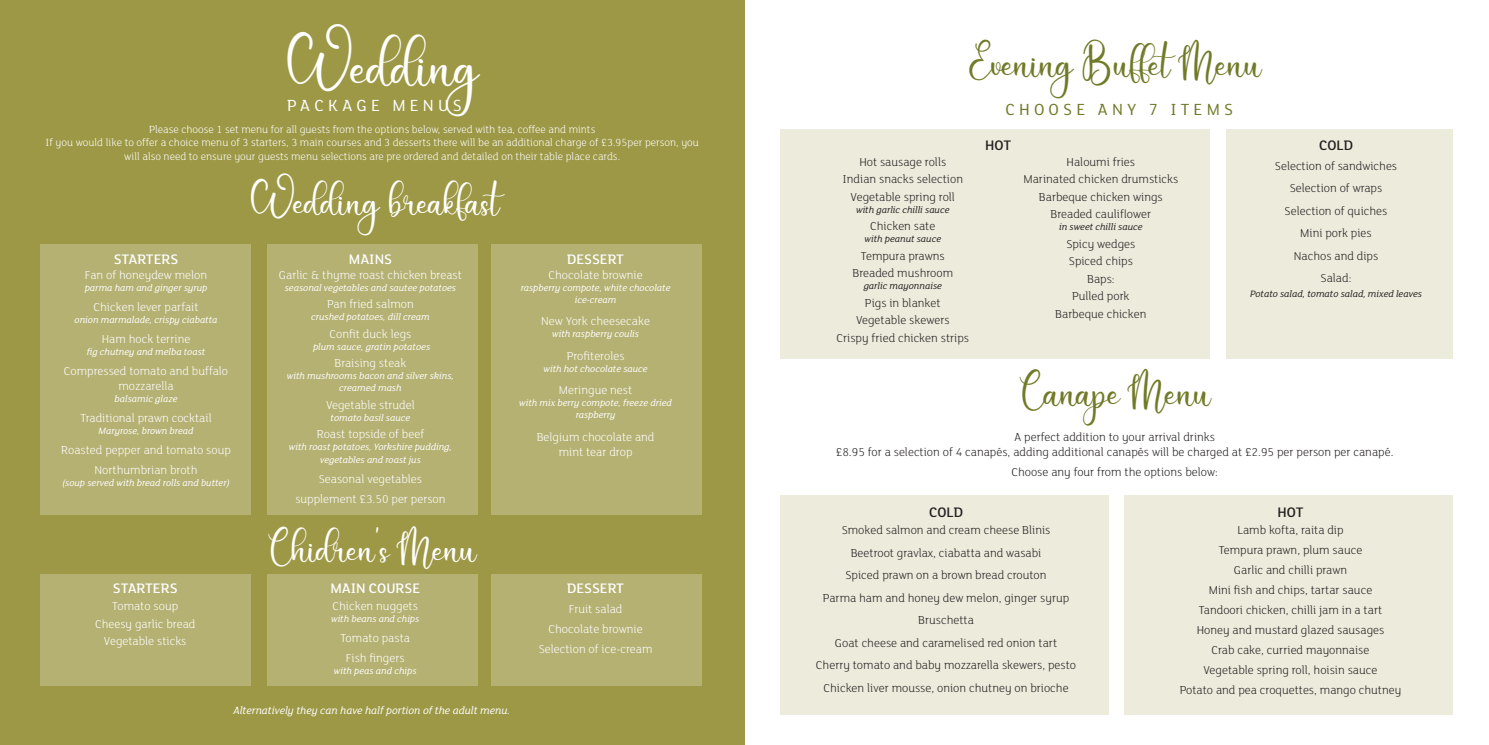
<style>
.page{position:relative;width:1489px;height:745px;background:#fff}
.page>*{position:absolute;margin:0;border:0;box-sizing:border-box;transform-origin:0 0}
.t1{font:44.62px "Wedding";color:#fff}
.t2{font:31.25px "Wedding";color:#717a27}
.t3{font:30px "Wedding";color:#fff}
.t4{font:17.5px "FS Lola";letter-spacing:.24em;color:#717a27}
.t5{font:17.5px "FS Lola";letter-spacing:.24em;color:#fff}
.t6{font:500 15px "FS Lola";color:#fff}
.t7{font:500 15px "FS Lola";color:#231f20}
.t8{font:300 12.5px/22.5px "FS Lola";color:#231f20;text-align:center}
.t9{font:300 12.5px/20px "FS Lola";color:#fff;text-align:center}
.t10{font:300 11.25px/13.5px "FS Lola";color:#fff;text-align:center}
.t11{font:italic 11.25px "FS Lola";color:#fff}
.t12{font:italic 10px/12px "FS Lola";color:#fff;text-align:center}
.t13{font:italic 10px "FS Lola";color:#231f20}
</style>
<div class="page">
<div style="left:780px;top:495px;width:329px;height:219px;background:#ecebdc"></div>
<div style="left:1123px;top:495px;width:329px;height:219px;background:#ecebdc"></div>
<div style="left:0;top:0;width:744px;height:744px;background:#9d9846"></div>
<div style="left:40px;top:244px;width:211px;height:270px;background:#b5b173"></div>
<div style="left:40px;top:574px;width:211px;height:111px;background:#b5b173"></div>
<div style="left:267px;top:244px;width:210px;height:270px;background:#b5b173"></div>
<div style="left:267px;top:574px;width:210px;height:111px;background:#b5b173"></div>
<div style="left:491px;top:244px;width:211px;height:270px;background:#b5b173"></div>
<div style="left:491px;top:574px;width:211px;height:111px;background:#b5b173"></div>
<div style="left:780px;top:129px;width:430px;height:229px;background:#ecebdc"></div>
<div style="left:1225px;top:129px;width:227px;height:229px;background:#ecebdc"></div>
<h1 class="t1" style="left:287px;top:41px;width:193px">Weddin g</h1>
<h3 class="t5" style="left:287px;top:94px;width:176px">PACKAGE MENUS</h3>
<p class="t10" style="left:46px;top:122px;width:654px">Please choose 1 set menu for all guests from the options below, served with tea, coffee and mints<br>If you would like to offer a choice menu of 3 starters, 3 main courses and 3 desserts there will be an additional charge of £3.95per person, you will also need to ensure your guests menu selections are pre ordered and detailed on their table place cards.</p>
<p class="t6" style="left:114px;top:249px;width:66px">STARTERS</p>
<p class="t9" style="left:85px;top:264px;width:124px">Fan of honeydew melon</p>
<p class="t12" style="left:85px;top:281px;width:124px">parma ham and ginger syrup</p>
<p class="t9" style="left:93px;top:296px;width:107px">Chicken lever parfait</p>
<p class="t12" style="left:75px;top:313px;width:144px">onion marmalade, crispy ciabatta</p>
<p class="t9" style="left:102px;top:328px;width:90px">Ham hock terrine</p>
<p class="t12" style="left:87px;top:345px;width:120px">fig chutney and melba toast</p>
<p class="t9" style="left:64px;top:362px;width:166px;line-height:15px">Compressed tomato and buffalo mozzarella</p>
<p class="t12" style="left:115px;top:392px;width:64px">balsamic glaze</p>
<p class="t9" style="left:80px;top:407px;width:133px">Traditional prawn cocktail</p>
<p class="t12" style="left:99px;top:424px;width:96px">Maryrose, brown bread</p>
<p class="t9" style="left:61px;top:439px;width:171px">Roasted pepper and tomato soup<br>Northumbrian broth</p>
<p class="t12" style="left:62px;top:476px;width:169px">(soup served with bread rolls and butter)</p>
<p class="t6" style="left:113px;top:577px;width:66px">STARTERS</p>
<p class="t9" style="left:95px;top:596px;width:102px;line-height:17.5px">Tomato soup<br>Cheesy garlic bread<br>Vegetable sticks</p>
<h3 class="t3" style="left:251px;top:185px;width:251px">Weddin g breakfast</h3>
<p class="t6" style="left:349px;top:249px;width:45px">MAINS</p>
<p class="t9" style="left:279px;top:264px;width:184px">Garlic &amp; thyme roast chicken breast</p>
<p class="t12" style="left:285px;top:281px;width:173px">seasonal vegetables and sautee potatoes</p>
<p class="t9" style="left:327px;top:293px;width:88px">Pan fried salmon</p>
<p class="t12" style="left:311px;top:310px;width:120px">crushed potatoes, dill cream</p>
<p class="t9" style="left:329px;top:323px;width:83px">Confit duck legs</p>
<p class="t12" style="left:313px;top:340px;width:119px">plum sauce, gratin potatoes</p>
<p class="t9" style="left:334px;top:352px;width:73px">Braising steak</p>
<p class="t12" style="left:287px;top:369px;width:169px">with mushrooms bacon and silver skins, creamed mash</p>
<p class="t9" style="left:326px;top:394px;width:90px">Vegetable strudel</p>
<p class="t12" style="left:330px;top:411px;width:81px">tomato basil sauce</p>
<p class="t9" style="left:317px;top:423px;width:109px">Roast topside of beef</p>
<p class="t12" style="left:289px;top:440px;width:164px;line-height:12.5px">with roast potatoes, Yorkshire pudding, vegetables and roast jus</p>
<p class="t9" style="left:295px;top:468px;width:152px">Seasonal vegetables supplement £3.50 per person</p>
<h3 class="t3" style="left:267px;top:531px;width:212px">Chidren’s Menu</h3>
<p class="t6" style="left:330px;top:577px;width:91px">MAIN COURSE</p>
<p class="t9" style="left:332px;top:595px;width:87px">Chicken nuggets</p>
<p class="t12" style="left:331px;top:612px;width:90px">with beans and chips</p>
<p class="t9" style="left:340px;top:627px;width:71px">Tomato pasta<br>Fish fingers</p>
<p class="t12" style="left:334px;top:664px;width:84px">with peas and chips</p>
<p class="t6" style="left:567px;top:249px;width:58px">DESSERT</p>
<p class="t9" style="left:548px;top:264px;width:96px">Chocolate brownie</p>
<p class="t12" style="left:520px;top:281px;width:151px">raspberry compote, white chocolate ice-cream</p>
<p class="t9" style="left:541px;top:310px;width:110px">New York cheesecake</p>
<p class="t12" style="left:552px;top:327px;width:88px">with raspberry coulis</p>
<p class="t9" style="left:566px;top:345px;width:59px">Profiteroles</p>
<p class="t12" style="left:543px;top:362px;width:106px">with hot chocolate sauce</p>
<p class="t9" style="left:559px;top:379px;width:75px">Meringue nest</p>
<p class="t12" style="left:519px;top:396px;width:154px">with mix berry compote, freeze dried raspberry</p>
<p class="t9" style="left:536px;top:428px;width:119px;line-height:15px">Belgium chocolate and mint tear drop</p>
<p class="t6" style="left:567px;top:577px;width:58px">DESSERT</p>
<p class="t9" style="left:538px;top:597px;width:115px">Fruit salad<br>Chocolate brownie<br>Selection of ice-cream</p>
<p class="t11" style="left:233px;top:702px;width:278px">Alternatively they can have half portion of the adult menu.</p>
<h2 class="t2" style="left:969px;top:46px;width:294px">Evening Buffet Menu</h2>
<p class="t8" style="left:842px;top:152px;width:122px;line-height:17.5px">Hot sausage rolls<br>Indian snacks selection<br>Vegetable spring roll</p>
<p class="t13" style="left:856px;top:203px;width:95px">with garlic chilli sauce</p>
<p class="t8" style="left:870px;top:214px;width:67px">Chicken sate</p>
<p class="t13" style="left:864px;top:232px;width:78px">with peanut sauce</p>
<p class="t8" style="left:852px;top:246px;width:102px;line-height:17.5px">Tempura prawns<br>Breaded mushroom</p>
<p class="t13" style="left:863px;top:279px;width:80px">garlic mayonnaise</p>
<p class="t8" style="left:836px;top:293px;width:134px;line-height:17.5px">Pigs in blanket<br>Vegetable skewers<br>Crispy fried chicken strips</p>
<h3 class="t4" style="left:1005px;top:98px;width:229px">CHOOSE ANY 7 ITEMS</h3>
<p class="t7" style="left:985px;top:135px;width:28px">HOT</p>
<p class="t8" style="left:1023px;top:152px;width:156px;line-height:17.5px">Haloumi fries<br>Marinated chicken drumsticks<br>Barbeque chicken wings<br>Breaded cauliflower</p>
<p class="t13" style="left:1059px;top:220px;width:85px">in sweet chilli sauce</p>
<p class="t8" style="left:1055px;top:234px;width:93px;line-height:17.5px">Spicy wedges<br>Spiced chips<br>Baps:<br>Pulled pork<br>Barbeque chicken</p>
<h2 class="t2" style="left:1017px;top:375px;width:195px">Canapé Menu</h2>
<p class="t7" style="left:1318px;top:135px;width:35px">COLD</p>
<p class="t8" style="left:1274px;top:154px;width:124px">Selection of sandwiches<br>Selection of wraps<br>Selection of quiches<br>Mini pork pies<br>Nachos and dips<br>Salad:</p>
<p class="t13" style="left:1249px;top:287px;width:173px">Potato salad, tomato salad, mixed leaves</p>
<p class="t8" style="left:835px;top:429px;width:559px;line-height:15px">A perfect addition to your arrival drinks<br>£8.95 for a selection of 4 canapés, adding additional canapés will be charged at £2.95 per person per canapé.</p>
<p class="t8" style="left:1011px;top:460px;width:208px">Choose any four from the options below:</p>
<p class="t7" style="left:929px;top:501px;width:35px">COLD</p>
<p class="t8" style="left:816px;top:518px;width:262px">Smoked salmon and cream cheese Blinis<br>Beetroot gravlax, ciabatta and wasabi<br>Spiced prawn on a brown bread crouton<br>Parma ham and honey dew melon, ginger syrup Bruschetta<br>Goat cheese and caramelised red onion tart<br>Cherry tomato and baby mozzarella skewers, pesto Chicken liver mousse, onion chutney on brioche</p>
<p class="t7" style="left:1277px;top:501px;width:28px">HOT</p>
<p class="t8" style="left:1179px;top:519px;width:223px;line-height:20px">Lamb kofta, raita dip<br>Tempura prawn, plum sauce<br>Garlic and chilli prawn<br>Mini fish and chips, tartar sauce<br>Tandoori chicken, chilli jam in a tart<br>Honey and mustard glazed sausages<br>Crab cake, curried mayonnaise<br>Vegetable spring roll, hoisin sauce<br>Potato and pea croquettes, mango chutney</p>
</div>
